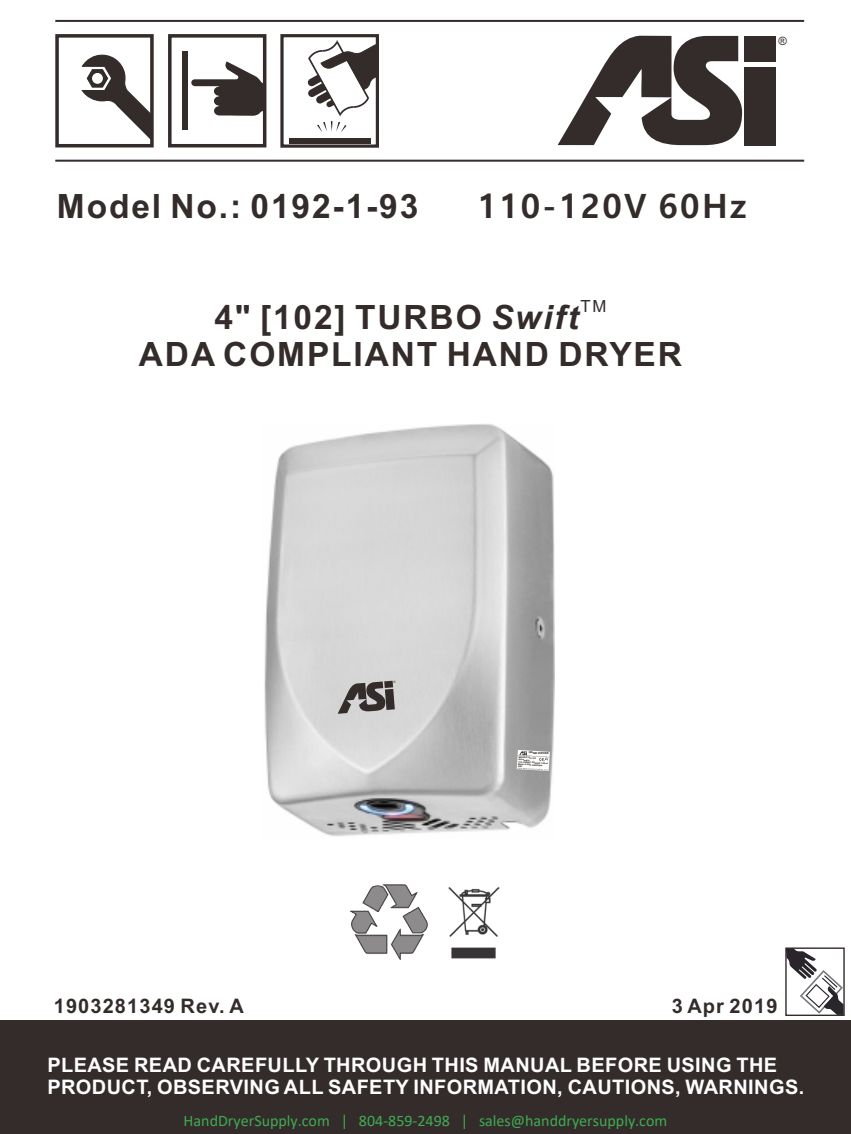
<style>
.page{position:relative;width:851px;height:1134px;background:#fff}
.page>*{position:absolute;margin:0;border:0;box-sizing:border-box;transform-origin:0 0}
.t1{font:700 33.6px/37.4px "Arial";letter-spacing:.055em;color:#332c2b}
.t2{font:700 33.6px "Malgun Gothic";letter-spacing:.07em;color:#332c2b}
.t3{font:700 20px/22.4px "Arial";letter-spacing:.02em;color:#fefefe}
.t4{font:700 20px "Arial";letter-spacing:.055em;color:#332c2b}
.t5{font:16.8px "Arial";color:#332c2b}
.t6{font:16px "Calibri";color:#40ab54}
.t7{font:11.4px "Arial";color:#332c2b}
.t8{font:700 2.8px "Arial";color:#1f1a17;scale:1.08 1}
.t9{font:700 2.2px/2.4px "Arial";color:#1f1a17}
.s1{font-style:italic}
</style>
<div class="page">
<img style="left:350px;top:884px;width:78px;height:75px">
<img style="left:448px;top:887px;width:51px;height:72px">
<div style="left:1px;top:1020px;width:849px;height:114px;background:#332c2b"></div>
<svg style="left:81px;top:54px;width:68px;height:84px"></svg>
<div style="left:55px;top:34px;width:99px;height:113px;border:4px solid #332c2b"></div>
<div style="left:92px;top:73px;width:11px;height:11px;background:#fefefe;border-radius:50%"></div>
<div style="left:183px;top:51px;width:5px;height:79px;background:#332c2b"></div>
<svg style="left:191px;top:61px;width:70px;height:55px"></svg>
<div style="left:168px;top:34px;width:98px;height:113px;border:4px solid #332c2b"></div>
<hr style="left:55px;top:20px;width:749px;height:2px;background:#332c2b">
<hr style="left:55px;top:160px;width:749px;height:2px;background:#332c2b">
<div style="left:289px;top:138px;width:81px;height:5px;background:#332c2b"></div>
<svg style="left:308px;top:40px;width:67px;height:92px"></svg>
<div style="left:280px;top:34px;width:99px;height:114px;border:3px solid #332c2b"></div>
<svg style="left:787px;top:949px;width:55px;height:65px"></svg>
<div style="left:785px;top:947px;width:59px;height:69px;border:1px solid #332c2b"></div>
<div style="left:744px;top:36px;width:31px;height:25px;background:#332c2b"></div>
<div style="left:744px;top:67px;width:31px;height:78px;background:#332c2b"></div>
<svg style="left:557px;top:36px;width:185px;height:109px"></svg>
<img style="left:264px;top:424px;width:290px;height:412px">
<svg style="left:516px;top:750px;width:33px;height:21px"></svg>
<svg style="left:337px;top:681px;width:58px;height:33px;background:#7e7a79"></svg>
<p class="t7" style="left:778px;top:37px;width:10px">®</p>
<h1 class="t1" style="left:57px;top:190px;width:363px">Model No.: 0192-1-93</h1>
<h1 class="t2" style="left:477px;top:191px;width:270px">110-120V 60Hz</h1>
<p class="t5" style="left:580px;top:300px;width:28px">TM</p>
<h1 class="t1" style="left:139px;top:301px;width:544px;text-indent:75px">4" [102] TURBO <span class="s1">Swift<br></span>ADA COMPLIANT HAND DRYER</h1>
<p class="t8" style="left:528px;top:751px;width:20px;rotate:3deg">HAND DRYER</p>
<p class="t9" style="left:518px;top:756px;width:31px;rotate:3deg">MOD# 0192-1-93<br>Automatic<br>110-120VAC 50/60HZ 1.0KW<br>Motor 0.8HP 30000rpm<br>S/N:</p>
<p class="t4" style="left:54px;top:999px;width:192px">1903281349 Rev. A</p>
<p class="t4" style="left:671px;top:999px;width:107px">3 Apr 2019</p>
<p class="t3" style="left:47px;top:1055px;width:758px">PLEASE READ CAREFULLY THROUGH THIS MANUAL BEFORE USING THE<br>PRODUCT, OBSERVING ALL SAFETY INFORMATION, CAUTIONS, WARNINGS.</p>
<p class="t6" style="left:184px;top:1109px;width:485px">HandDryerSupply.com | 804-859-2498 | sales@handdryersupply.com</p>
</div>
